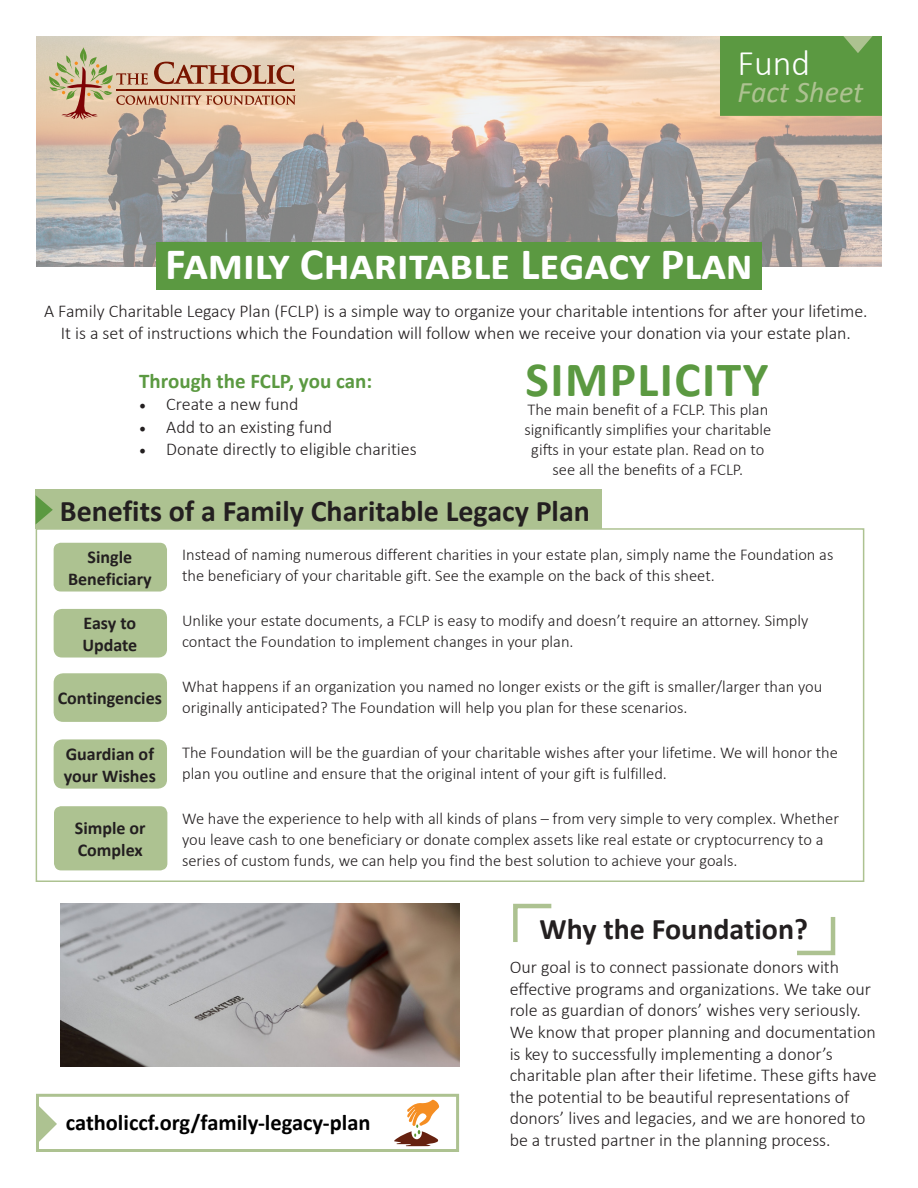
<style>
.page{position:relative;width:918px;height:1188px;background:#fff}
.page>*{position:absolute;margin:0;border:0;box-sizing:border-box;transform-origin:0 0}
.t1{font:700 49.5px "Calibri";letter-spacing:.03em;color:#5b9941}
.t2{font:700 45px "Calibri";color:#fff}
.t3{font:300 36px "Calibri";color:#fff}
.t4{font:700 30px "Calibri";color:#231f20}
.t5{font:italic 30px "Calibri";color:#adc291}
.t6{font:700 22.5px "Calibri";color:#000}
.t7{font:700 21px "Calibri";color:#5b9941}
.t8{font:300 18px/21.6px "Calibri";color:#231f20}
.t9{font:700 18px/22.5px "Calibri";color:#231f20}
.t10{font:300 16.5px/21px "Calibri";color:#231f20}
.s1{font-family:"Minion Pro";font-weight:400}
</style>
<div class="page">
<div style="left:36px;top:1094px;width:423px;height:58px;border:3px solid #adc291"></div>
<svg style="left:394px;top:1100px;width:45px;height:46px"></svg>
<svg style="left:38px;top:1105px;width:19px;height:38px"></svg>
<svg style="left:513px;top:903px;width:39px;height:39px"></svg>
<svg style="left:797px;top:917px;width:39px;height:39px"></svg>
<div style="left:36px;top:528px;width:828px;height:354px;border:2px solid #adc291"></div>
<div style="left:36px;top:490px;width:566px;height:39px;background:#adc291"></div>
<svg style="left:36px;top:495px;width:17px;height:29px"></svg>
<div style="left:54px;top:739px;width:113px;height:50px;background:#adc291;border-radius:9px"></div>
<div style="left:54px;top:673px;width:113px;height:49px;background:#adc291;border-radius:10px"></div>
<div style="left:54px;top:609px;width:113px;height:49px;background:#adc291;border-radius:8px"></div>
<div style="left:54px;top:543px;width:113px;height:49px;background:#adc291;border-radius:7px"></div>
<div style="left:54px;top:806px;width:113px;height:64px;background:#adc291;border-radius:7px"></div>
<img style="left:61px;top:904px;width:398px;height:163px">
<img style="left:36px;top:36px;width:846px;height:230px">
<svg style="left:47px;top:47px;width:249px;height:73px;background:#d2b498"></svg>
<div style="left:156px;top:243px;width:605px;height:47px;background:#5b9941"></div>
<div style="left:720px;top:36px;width:162px;height:80px;background:#5b9941"></div>
<p class="t3" style="left:738px;top:40px;width:74px">Fund</p>
<p class="t5" style="left:738px;top:71px;width:127px">Fact Sheet</p>
<p class="t2" style="left:165px;top:232px;width:589px">Family Charitable Legacy Plan</p>
<p class="t8" style="left:44px;top:299px;width:825px;line-height:22.5px;text-align:center">A Family Charitable Legacy Plan (FCLP) is a simple way to organize your charitable intentions for after your lifetime.<br>It is a set of instructions which the Foundation will follow when we receive your donation via your estate plan.</p>
<p class="t7" style="left:139px;top:366px;width:234px">Through the FCLP, you can:</p>
<p class="t8" style="left:139px;top:393px;width:161px"><span class="s1">•</span> Create a new fund</p>
<p class="t8" style="left:139px;top:416px;width:195px"><span class="s1">•</span> Add to an existing fund</p>
<p class="t8" style="left:139px;top:438px;width:279px"><span class="s1">•</span> Donate directly to eligible charities</p>
<p class="t1" style="left:526px;top:345px;width:244px">SIMPLICITY</p>
<p class="t10" style="left:524px;top:400px;width:248px;line-height:19.8px;text-align:center">The main benefit of a FCLP. This plan significantly simplifies your charitable gifts in your estate plan. Read on to see all the benefits of a FCLP.</p>
<p class="t4" style="left:60px;top:489px;width:532px">Benefits of a Family Charitable Legacy Plan</p>
<p class="t10" style="left:182px;top:543px;width:653px">Instead of naming numerous different charities in your estate plan, simply name the Foundation as the beneficiary of your charitable gift. See the example on the back of this sheet.</p>
<p class="t10" style="left:182px;top:609px;width:628px">Unlike your estate documents, a FCLP is easy to modify and doesn’t require an attorney. Simply contact the Foundation to implement changes in your plan.</p>
<p class="t10" style="left:182px;top:675px;width:642px">What happens if an organization you named no longer exists or the gift is smaller/larger than you originally anticipated? The Foundation will help you plan for these scenarios.</p>
<p class="t10" style="left:182px;top:741px;width:657px">The Foundation will be the guardian of your charitable wishes after your lifetime. We will honor the plan you outline and ensure that the original intent of your gift is fulfilled.</p>
<p class="t10" style="left:182px;top:807px;width:658px">We have the experience to help with all kinds of plans – from very simple to very complex. Whether you leave cash to one beneficiary or donate complex assets like real estate or cryptocurrency to a series of custom funds, we can help you find the best solution to achieve your goals.</p>
<p class="t9" style="left:68px;top:545px;width:85px;text-align:center">Single<br>Beneficiary</p>
<p class="t9" style="left:82px;top:611px;width:56px">Easy to<br>Update</p>
<p class="t9" style="left:58px;top:687px;width:106px">Contingencies</p>
<p class="t9" style="left:64px;top:742px;width:93px">Guardian of your Wishes</p>
<p class="t9" style="left:75px;top:816px;width:72px">Simple or<br>Complex</p>
<p class="t6" style="left:66px;top:1106px;width:306px">catholiccf.org/family-legacy-plan</p>
<p class="t4" style="left:540px;top:908px;width:270px">Why the Foundation?</p>
<p class="t8" style="left:510px;top:956px;width:369px">Our goal is to connect passionate donors with effective programs and organizations. We take our role as guardian of donors’ wishes very seriously.<br>We know that proper planning and documentation is key to successfully implementing a donor’s charitable plan after their lifetime. These gifts have the potential to be beautiful representations of donors’ lives and legacies, and we are honored to be a trusted partner in the planning process.</p>
</div>
